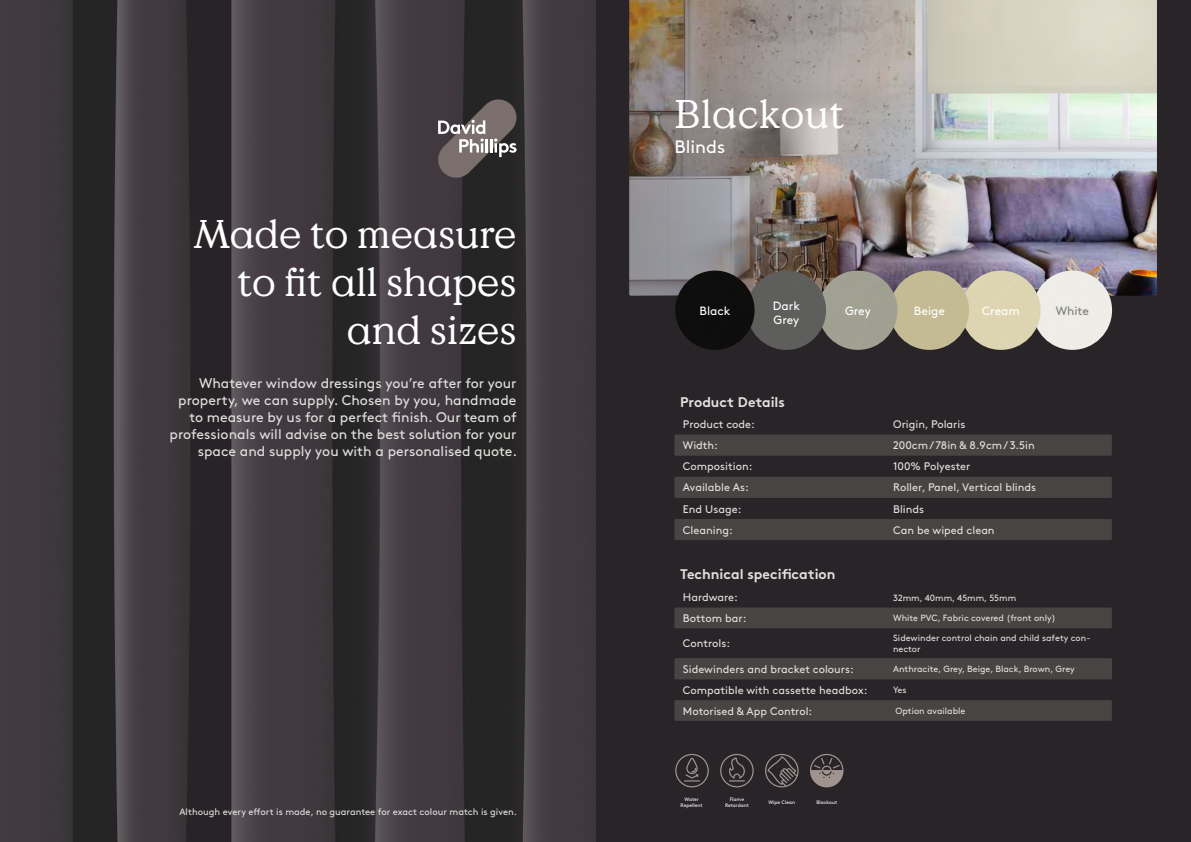
<style>
.page{position:relative;width:1191px;height:842px;background:#292428}
.page>*{position:absolute;margin:0;border:0;box-sizing:border-box;transform-origin:0 0}
.t1{font:40px/48px "Value Serif";color:#fff;text-align:right}
.t2{font:18px "Brown Pro";color:#fff}
.t3{font:14px/16.8px "Brown Pro";color:#e1e0dd;text-align:right}
.t4{font:700 14px "Brown Pro";color:#e1e0dd}
.t5{font:12px/14.4px "Brown Pro";color:#fff}
.t6{font:12px "Brown Pro";color:#808080}
.t7{font:11px "Brown Pro";color:#e1e0dd}
.t8{font:9.4px "Brown Pro";color:#e1e0dd}
.t9{font:9px/10.8px "Brown Pro";color:#e1e0dd}
.t10{font:5px/6px "Brown Pro";color:#fff;text-align:center}
</style>
<div class="page">
<img style="left:0;top:0;width:595px;height:842px">
<svg style="left:436px;top:98px;width:82px;height:81px"></svg>
<img style="left:630px;top:0;width:523px;height:296px">
<div style="left:1032px;top:271px;width:80px;height:79px;background:#eeede7;border-radius:40px"></div>
<div style="left:961px;top:271px;width:79px;height:79px;background:#ddd5b2;border-radius:40px"></div>
<div style="left:889px;top:271px;width:80px;height:79px;background:#c4bb94;border-radius:40px"></div>
<div style="left:818px;top:271px;width:79px;height:79px;background:#a0a191;border-radius:40px"></div>
<div style="left:746px;top:271px;width:80px;height:79px;background:#5e5e5c;border-radius:40px"></div>
<div style="left:675px;top:271px;width:79px;height:79px;background:#0d0d0d;border-radius:40px"></div>
<div style="left:674px;top:434px;width:437px;height:22px;background:#494444"></div>
<div style="left:674px;top:477px;width:437px;height:21px;background:#494444"></div>
<div style="left:674px;top:519px;width:437px;height:21px;background:#494444"></div>
<div style="left:674px;top:607px;width:437px;height:21px;background:#494444"></div>
<div style="left:674px;top:658px;width:438px;height:21px;background:#494444"></div>
<div style="left:674px;top:700px;width:437px;height:21px;background:#494444"></div>
<svg style="left:810px;top:754px;width:33px;height:33px"></svg>
<svg style="left:765px;top:754px;width:33px;height:33px"></svg>
<svg style="left:675px;top:754px;width:34px;height:33px"></svg>
<svg style="left:720px;top:754px;width:33px;height:33px"></svg>
<h1 class="t1" style="left:193px;top:210px;width:325px">Made to measure to fit all shapes and sizes</h1>
<p class="t3" style="left:169px;top:374px;width:349px">Whatever window dressings you’re after for your property, we can supply. Chosen by you, handmade to measure by us for a perfect finish. Our team of professionals will advise on the best solution for your space and supply you with a personalised quote.</p>
<p class="t8" style="left:179px;top:804px;width:339px">Although every effort is made, no guarantee for exact colour match is given.</p>
<h1 class="t1" style="left:674px;top:91px;width:172px">Blackout</h1>
<h2 class="t2" style="left:674px;top:133px;width:52px">Blinds</h2>
<p class="t5" style="left:699px;top:302px;width:32px">Black</p>
<p class="t5" style="left:773px;top:297px;width:29px">Dark<br>Grey</p>
<p class="t4" style="left:680px;top:390px;width:106px">Product Details</p>
<p class="t5" style="left:845px;top:302px;width:27px">Grey</p>
<p class="t5" style="left:913px;top:302px;width:33px">Beige</p>
<p class="t5" style="left:982px;top:302px;width:39px">Cream</p>
<p class="t6" style="left:1055px;top:301px;width:35px">White</p>
<p class="t7" style="left:683px;top:416px;width:74px">Product code:</p>
<p class="t7" style="left:893px;top:416px;width:74px">Origin, Polaris</p>
<p class="t7" style="left:683px;top:437px;width:37px">Width:</p>
<p class="t7" style="left:893px;top:437px;width:143px">200cm / 78in &amp; 8.9cm / 3.5in</p>
<p class="t7" style="left:683px;top:458px;width:71px">Composition:</p>
<p class="t7" style="left:893px;top:458px;width:79px">100% Polyester</p>
<p class="t7" style="left:683px;top:479px;width:67px">Available As:</p>
<p class="t7" style="left:893px;top:479px;width:145px">Roller, Panel, Vertical blinds</p>
<p class="t7" style="left:683px;top:500px;width:60px">End Usage:</p>
<p class="t7" style="left:893px;top:500px;width:33px">Blinds</p>
<p class="t7" style="left:683px;top:521px;width:51px">Cleaning:</p>
<p class="t7" style="left:893px;top:521px;width:103px">Can be wiped clean</p>
<p class="t4" style="left:680px;top:563px;width:157px">Technical specification</p>
<p class="t7" style="left:683px;top:589px;width:56px">Hardware:</p>
<p class="t9" style="left:893px;top:592px;width:124px">32mm, 40mm, 45mm, 55mm</p>
<p class="t7" style="left:683px;top:610px;width:65px">Bottom bar:</p>
<p class="t9" style="left:893px;top:612px;width:164px">White PVC, Fabric covered (front only)</p>
<p class="t7" style="left:683px;top:635px;width:49px">Controls:</p>
<p class="t9" style="left:893px;top:632px;width:199px">Sidewinder control chain and child safety con&shy;nector</p>
<p class="t7" style="left:683px;top:661px;width:172px">Sidewinders and bracket colours:</p>
<p class="t9" style="left:893px;top:663px;width:183px">Anthracite, Grey, Beige, Black, Brown, Grey</p>
<p class="t7" style="left:683px;top:682px;width:186px">Compatible with cassette headbox:</p>
<p class="t9" style="left:893px;top:684px;width:15px">Yes</p>
<p class="t7" style="left:683px;top:702px;width:131px">Motorised &amp; App Control:</p>
<p class="t9" style="left:895px;top:705px;width:71px">Option available</p>
<p class="t10" style="left:680px;top:796px;width:24px">Water<br>Repellent</p>
<p class="t10" style="left:725px;top:796px;width:25px">Flame<br>Retardant</p>
<p class="t10" style="left:768px;top:799px;width:28px">Wipe Clean</p>
<p class="t10" style="left:816px;top:799px;width:22px">Blackout</p>
</div>
